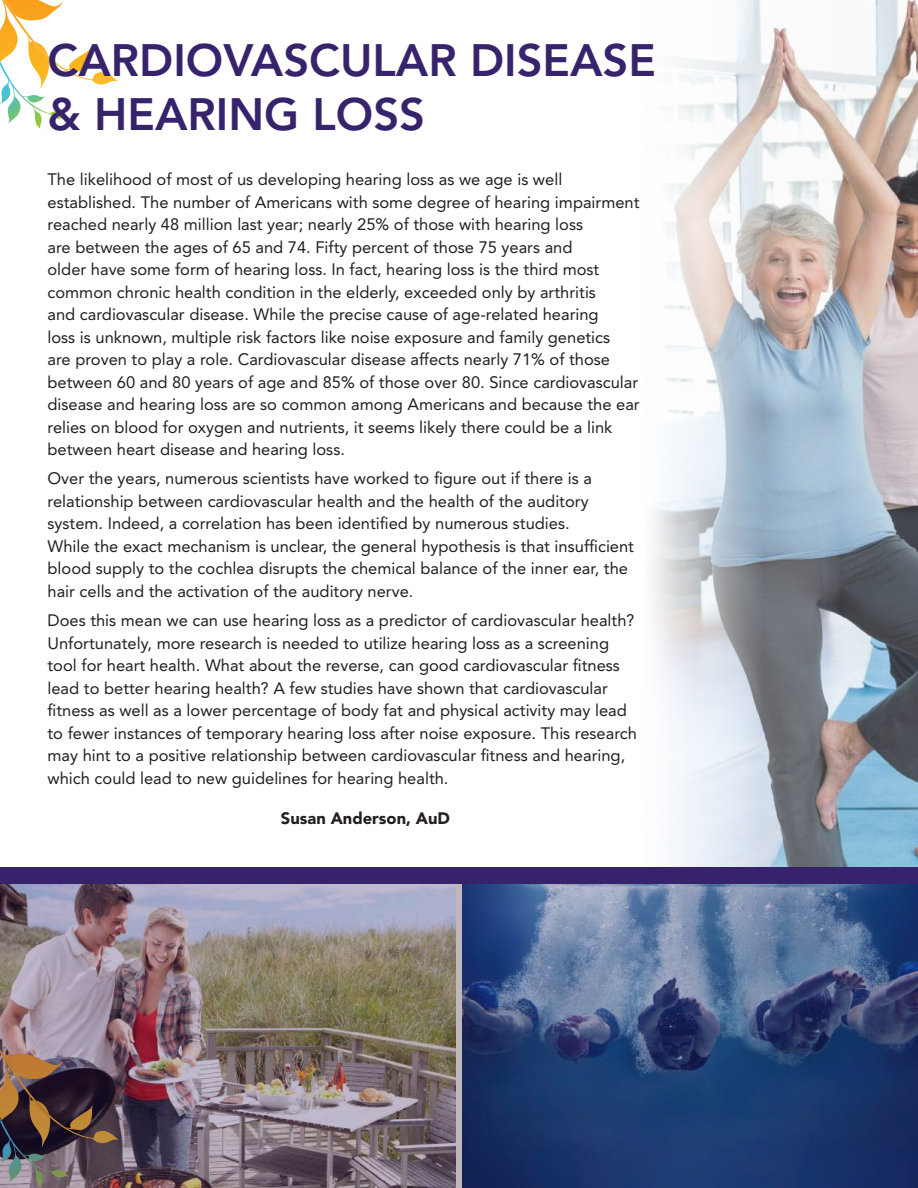
<style>
.page{position:relative;width:918px;height:1188px;background:#fff}
.page>*{position:absolute;margin:0;border:0;box-sizing:border-box;transform-origin:0 0}
.t1{font:800 45px/54px "Avenir";color:#37236b}
.t2{font:16.5px/22.5px "Avenir";color:#231f20}
.t3{font:900 16.5px "Avenir";color:#231f20}
</style>
<div class="page">
<img style="left:623px;top:0;width:295px;height:868px">
<svg style="left:0;top:0;width:117px;height:129px"></svg>
<img style="left:0;top:884px;width:918px;height:304px">
<div style="left:0;top:868px;width:918px;height:16px;background:#37236b"></div>
<h1 class="t1" style="left:48px;top:34px;width:610px">CARDIOVASCULAR DISEASE &amp; HEARING LOSS</h1>
<p class="t2" style="left:48px;top:168px;width:594px">The likelihood of most of us developing hearing loss as we age is well established. The number of Americans with some degree of hearing impairment reached nearly 48 million last year; nearly 25% of those with hearing loss<br>are between the ages of 65 and 74. Fifty percent of those 75 years and<br>older have some form of hearing loss. In fact, hearing loss is the third most common chronic health condition in the elderly, exceeded only by arthritis<br>and cardiovascular disease. While the precise cause of age-related hearing<br>loss is unknown, multiple risk factors like noise exposure and family genetics<br>are proven to play a role. Cardiovascular disease affects nearly 71% of those between 60 and 80 years of age and 85% of those over 80. Since cardiovascular disease and hearing loss are so common among Americans and because the ear relies on blood for oxygen and nutrients, it seems likely there could be a link between heart disease and hearing loss.</p>
<p class="t2" style="left:48px;top:467px;width:588px">Over the years, numerous scientists have worked to figure out if there is a relationship between cardiovascular health and the health of the auditory system. Indeed, a correlation has been identified by numerous studies.<br>While the exact mechanism is unclear, the general hypothesis is that insufficient blood supply to the cochlea disrupts the chemical balance of the inner ear, the hair cells and the activation of the auditory nerve.</p>
<p class="t2" style="left:48px;top:609px;width:591px">Does this mean we can use hearing loss as a predictor of cardiovascular health?<br>Unfortunately, more research is needed to utilize hearing loss as a screening tool for heart health. What about the reverse, can good cardiovascular fitness lead to better hearing health? A few studies have shown that cardiovascular fitness as well as a lower percentage of body fat and physical activity may lead to fewer instances of temporary hearing loss after noise exposure. This research may hint to a positive relationship between cardiovascular fitness and hearing, which could lead to new guidelines for hearing health.</p>
<p class="t3" style="left:281px;top:808px;width:171px">Susan Anderson, AuD</p>
</div>
